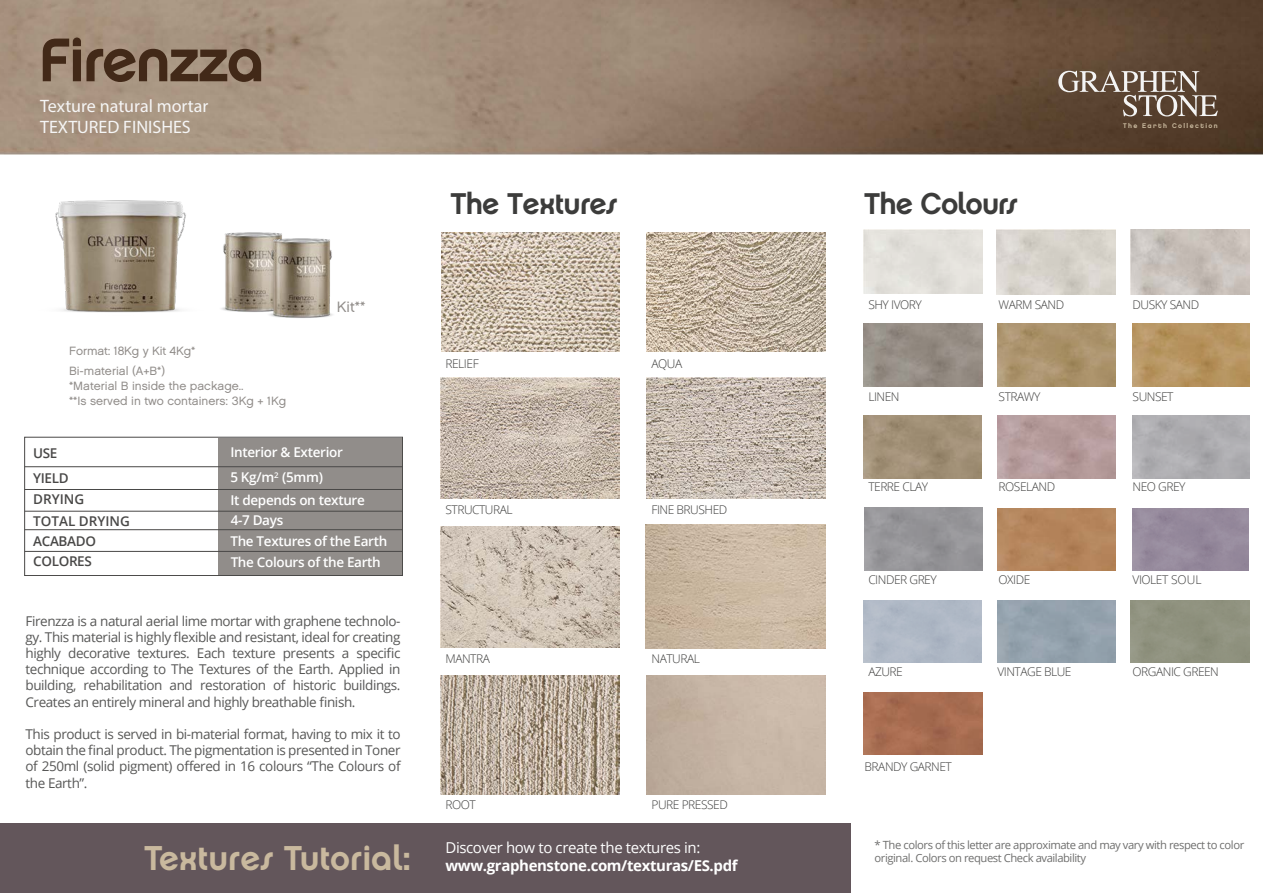
<style>
.page{position:relative;width:1263px;height:893px;background:#fff}
.page>*{position:absolute;margin:0;border:0;box-sizing:border-box;transform-origin:0 0}
.t1{font:34.5px "Chalet New York Nineteen Seventy";color:#c9b99e}
.t2{font:30px "Chalet New York Nineteen Seventy";letter-spacing:-.025em;color:#3c3c3b}
.t3{font:18px/21.6px "Myriad Pro";color:#f5f5f5}
.t4{font:700 15px "Open Sans";letter-spacing:-.025em;color:#fff}
.t5{font:15px "Open Sans";letter-spacing:-.025em;color:#fff}
.t6{font:15px "Chalet London Nineteen Sixty";color:#918d8a}
.t7{font:13.5px/16.2px "Open Sans";letter-spacing:-.03em;color:#575756;text-align:justify}
.t8{font:600 13.5px/25.5px "Open Sans";letter-spacing:-.025em;color:#fff}
.t9{font:600 13.5px/25.5px "Open Sans";letter-spacing:-.025em;color:#494847}
.t10{font:600 13.5px/22.2px "Open Sans";color:#494847}
.t11{font:300 12px "Open Sans";letter-spacing:-.04em;color:#3c3c3b}
.t12{font:12px/20px "Chalet London Nineteen Sixty";color:#918d8a}
.t13{font:11.25px/13.5px "Open Sans";letter-spacing:-.04em;color:#6f6f6e}
.t14{font:6.75px "Chalet New York Nineteen Eighty";letter-spacing:.205em;color:#c9b99e}
</style>
<div class="page">
<img style="left:0;top:0;width:1263px;height:154px">
<svg style="left:1058px;top:71px;width:160px;height:45px;background:#7b695b"></svg>
<img style="left:998px;top:323px;width:118px;height:64px">
<img style="left:998px;top:508px;width:118px;height:62px">
<img style="left:1130px;top:230px;width:120px;height:64px">
<img style="left:1132px;top:324px;width:118px;height:62px">
<div style="left:863px;top:230px;width:119px;height:64px;background:#e3e1db"></div>
<img style="left:864px;top:416px;width:118px;height:63px">
<img style="left:864px;top:692px;width:118px;height:62px">
<svg style="left:43px;top:38px;width:218px;height:44px;background:#7a6451"></svg>
<div style="left:218px;top:438px;width:185px;height:138px;background:#918d8a"></div>
<hr style="left:25px;top:466px;width:378px;height:1px;background:#494847">
<hr style="left:25px;top:489px;width:378px;height:1px;background:#494847">
<hr style="left:25px;top:511px;width:378px;height:1px;background:#494847">
<hr style="left:25px;top:529px;width:378px;height:1px;background:#494847">
<hr style="left:25px;top:551px;width:378px;height:1px;background:#494847">
<div style="left:24px;top:437px;width:379px;height:139px;border:1px solid #494847"></div>
<img style="left:55px;top:200px;width:131px;height:113px">
<img style="left:221px;top:232px;width:15px;height:80px">
<img style="left:236px;top:232px;width:97px;height:86px">
<img style="left:441px;top:232px;width:178px;height:120px">
<img style="left:646px;top:232px;width:179px;height:120px">
<img style="left:441px;top:377px;width:178px;height:122px">
<img style="left:646px;top:378px;width:179px;height:121px">
<img style="left:441px;top:527px;width:178px;height:120px">
<img style="left:646px;top:525px;width:179px;height:124px">
<img style="left:441px;top:676px;width:178px;height:119px">
<div style="left:0;top:823px;width:851px;height:70px;background:#63565b"></div>
<h3 class="t3" style="left:40px;top:94px;width:170px">Texture natural mortar<br>TEXTURED FINISHES</h3>
<p class="t12" style="left:69px;top:341px;width:128px">Format: 18Kg y Kit 4Kg*<br>Bi-material (A+B*)</p>
<p class="t12" style="left:69px;top:378px;width:219px;line-height:15px">*Material B inside the package..<br>**Is served in two containers: 3Kg + 1Kg</p>
<p class="t6" style="left:337px;top:298px;width:30px">Kit**</p>
<p class="t9" style="left:33px;top:440px;width:37px">USE<br>YIELD</p>
<p class="t10" style="left:33px;top:488px;width:98px">DRYING<br>TOTAL DRYING</p>
<p class="t9" style="left:33px;top:530px;width:64px;line-height:20.9px">ACABADO<br>COLORES</p>
<p class="t8" style="left:230px;top:439px;width:114px">Interior &amp; Exterior<br>5 Kg/m<sup>2</sup> (5mm)</p>
<p class="t8" style="left:230px;top:490px;width:136px;line-height:20.2px">It depends on texture<br>4-7 Days</p>
<p class="t8" style="left:231px;top:549px;width:152px">The Colours of the Earth</p>
<p class="t8" style="left:230px;top:528px;width:158px">The Textures of the Earth</p>
<p class="t7" style="left:26px;top:612px;width:377px">Firenzza is a natural aerial lime mortar with graphene technolo&shy;gy. This material is highly flexible and resistant, ideal for creating highly decorative textures. Each texture presents a specific technique according to The Textures of the Earth. Applied in building, rehabilitation and restoration of historic buildings.<br>Creates an entirely mineral and highly breathable finish.</p>
<p class="t7" style="left:26px;top:726px;width:377px">This product is served in bi-material format, having to mix it to obtain the final product. The pigmentation is presented in Toner of 250ml (solid pigment) offered in 16 colours “The Colours of the Earth”.</p>
<h1 class="t1" style="left:144px;top:837px;width:268px">Textures Tutorial:</h1>
<h2 class="t2" style="left:450px;top:185px;width:168px">The Textures</h2>
<h2 class="t2" style="left:864px;top:185px;width:155px">The Colours</h2>
<p class="t14" style="left:1123px;top:121px;width:96px">The Earth Collection</p>
<p class="t11" style="left:445px;top:356px;width:35px">RELIEF</p>
<p class="t11" style="left:651px;top:356px;width:32px">AQUA</p>
<p class="t11" style="left:445px;top:501px;width:69px">STRUCTURAL</p>
<p class="t11" style="left:651px;top:501px;width:77px">FINE BRUSHED</p>
<p class="t11" style="left:445px;top:650px;width:46px">MANTRA</p>
<p class="t11" style="left:651px;top:650px;width:50px">NATURAL</p>
<p class="t11" style="left:445px;top:796px;width:32px">ROOT</p>
<p class="t11" style="left:651px;top:796px;width:78px">PURE PRESSED</p>
<p class="t5" style="left:445px;top:837px;width:256px">Discover how to create the textures in:</p>
<p class="t4" style="left:445px;top:855px;width:294px">www.graphenstone.com/texturas/ES.pdf</p>
<p class="t11" style="left:868px;top:297px;width:55px">SHY IVORY</p>
<p class="t11" style="left:998px;top:297px;width:67px">WARM SAND</p>
<p class="t11" style="left:1132px;top:297px;width:68px">DUSKY SAND</p>
<p class="t11" style="left:868px;top:388px;width:33px">LINEN</p>
<p class="t11" style="left:998px;top:388px;width:43px">STRAWY</p>
<p class="t11" style="left:1132px;top:388px;width:42px">SUNSET</p>
<p class="t11" style="left:868px;top:479px;width:61px">TERRE CLAY</p>
<p class="t11" style="left:998px;top:479px;width:58px">ROSELAND</p>
<p class="t11" style="left:1132px;top:479px;width:54px">NEO GREY</p>
<p class="t11" style="left:868px;top:572px;width:70px">CINDER GREY</p>
<p class="t11" style="left:998px;top:572px;width:33px">OXIDE</p>
<p class="t11" style="left:1132px;top:572px;width:70px">VIOLET SOUL</p>
<p class="t11" style="left:868px;top:663px;width:36px">AZURE</p>
<p class="t11" style="left:865px;top:758px;width:89px">BRANDY GARNET</p>
<p class="t11" style="left:997px;top:663px;width:76px">VINTAGE BLUE</p>
<p class="t11" style="left:1132px;top:663px;width:88px">ORGANIC GREEN</p>
<p class="t13" style="left:874px;top:838px;width:371px">* The colors of this letter are approximate and may vary with respect to color original. Colors on request Check availability</p>
</div>
